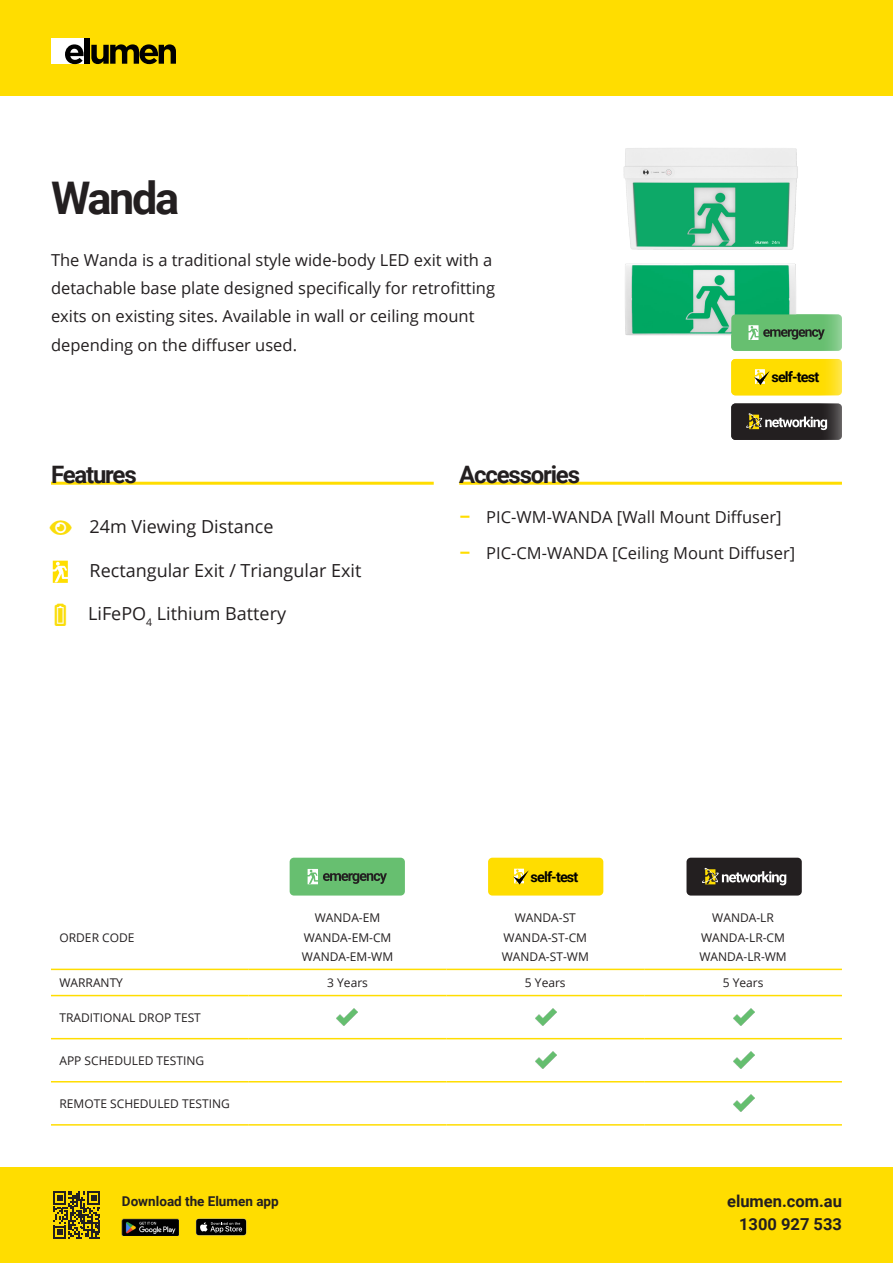
<style>
.page{position:relative;width:893px;height:1263px;background:#fff}
.page>*{position:absolute;margin:0;border:0;box-sizing:border-box;transform-origin:0 0}
.Product_Name{font:700 45px "Roboto";letter-spacing:-.05em;color:#231f20}
.Subtitle{font:700 24px "Roboto";letter-spacing:-.05em;color:#231f20}
.t1{font:19.5px "Font Awesome 5 Free Solid";color:#fadd0b}
.t2{font:18px "Open Sans";color:#231f20}
.body{font:16.5px "Open Sans";color:#231f20}
.t3{font:700 16.5px "Roboto";color:#231f20}
.t4{font:700 14.4px "Roboto";letter-spacing:-.06em;color:#000}
.t5{font:700 13.5px "Roboto";color:#231f20}
.Table{font:12px "Open Sans";color:#231f20}
.s1{font-family:"Roboto";font-weight:700;font-size:18px;color:#fd0}
</style>
<div class="page">
<div style="left:0;top:1167px;width:893px;height:96px;background:#fd0"></div>
<div style="left:0;top:0;width:893px;height:96px;background:#fd0"></div>
<div style="left:51px;top:38px;width:34px;height:26px;background:#fff"></div>
<svg style="left:65px;top:44px;width:19px;height:20px"></svg>
<div style="left:84px;top:38px;width:6px;height:26px;background:#000"></div>
<svg style="left:91px;top:44px;width:85px;height:20px"></svg>
<img style="left:122px;top:1218px;width:57px;height:17px">
<svg style="left:196px;top:1218px;width:50px;height:17px"></svg>
<svg style="left:53px;top:1191px;width:47px;height:48px"></svg>
<hr style="left:51px;top:482px;width:383px;height:3px;background:#fd0">
<img style="left:625px;top:300px;width:186px;height:96px">
<hr style="left:459px;top:482px;width:383px;height:3px;background:#fd0">
<div style="left:488px;top:858px;width:115px;height:37px;background:#fd0;border-radius:4px"></div>
<svg style="left:513px;top:869px;width:16px;height:15px"></svg>
<div style="left:290px;top:858px;width:115px;height:37px;background:#67bf70;border-radius:4px"></div>
<svg style="left:308px;top:869px;width:79px;height:15px"></svg>
<div style="left:686px;top:858px;width:116px;height:37px;background:#231f20;border-radius:4px"></div>
<svg style="left:702px;top:868px;width:84px;height:17px"></svg>
<hr style="left:51px;top:995px;width:198px;height:1px;background:#fd0">
<hr style="left:249px;top:995px;width:197px;height:1px;background:#fd0">
<hr style="left:446px;top:995px;width:198px;height:1px;background:#fd0">
<hr style="left:644px;top:995px;width:198px;height:1px;background:#fd0">
<hr style="left:51px;top:1038px;width:198px;height:1px;background:#fd0">
<hr style="left:249px;top:1038px;width:197px;height:1px;background:#fd0">
<hr style="left:446px;top:1038px;width:198px;height:1px;background:#fd0">
<hr style="left:644px;top:1038px;width:198px;height:1px;background:#fd0">
<hr style="left:51px;top:1081px;width:198px;height:1px;background:#fd0">
<hr style="left:249px;top:1081px;width:197px;height:1px;background:#fd0">
<hr style="left:446px;top:1081px;width:198px;height:1px;background:#fd0">
<hr style="left:644px;top:1081px;width:198px;height:1px;background:#fd0">
<hr style="left:51px;top:1124px;width:198px;height:1px;background:#fd0">
<hr style="left:249px;top:1124px;width:197px;height:1px;background:#fd0">
<hr style="left:446px;top:1124px;width:198px;height:1px;background:#fd0">
<hr style="left:644px;top:1124px;width:198px;height:1px;background:#fd0">
<hr style="left:51px;top:969px;width:198px;height:1px;background:#fd0">
<hr style="left:249px;top:969px;width:197px;height:1px;background:#fd0">
<hr style="left:446px;top:969px;width:198px;height:1px;background:#fd0">
<hr style="left:644px;top:969px;width:198px;height:1px;background:#fd0">
<img style="left:337px;top:1008px;width:21px;height:17px">
<img style="left:535px;top:1008px;width:21px;height:17px">
<img style="left:535px;top:1051px;width:21px;height:17px">
<img style="left:734px;top:1008px;width:20px;height:17px">
<img style="left:734px;top:1051px;width:20px;height:17px">
<img style="left:734px;top:1095px;width:20px;height:17px">
<svg style="left:53px;top:561px;width:15px;height:22px"></svg>
<img style="left:623px;top:148px;width:175px;height:152px">
<div style="left:731px;top:359px;width:111px;height:36px;background:#fd0;border-radius:4px"></div>
<svg style="left:754px;top:369px;width:16px;height:16px"></svg>
<div style="left:731px;top:314px;width:111px;height:37px;background:#67bf70;border-radius:4px"></div>
<svg style="left:748px;top:325px;width:77px;height:15px"></svg>
<svg style="left:731px;top:403px;width:111px;height:37px;background:#2d292a"></svg>
<svg style="left:746px;top:413px;width:81px;height:17px"></svg>
<p class="Product_Name" style="left:51px;top:167px;width:130px">Wanda</p>
<p class="body" style="left:51px;top:248px;width:443px">The Wanda is a traditional style wide-body LED exit with a</p>
<p class="body" style="left:51px;top:277px;width:446px">detachable base plate designed specifically for retrofitting</p>
<p class="body" style="left:51px;top:305px;width:425px">exits on existing sites. Available in wall or ceiling mount</p>
<p class="body" style="left:51px;top:333px;width:248px">depending on the diffuser used.</p>
<p class="t4" style="left:771px;top:367px;width:49px">self-test</p>
<p class="Subtitle" style="left:51px;top:458px;width:87px">Features</p>
<p class="Subtitle" style="left:459px;top:458px;width:122px">Accessories</p>
<p class="body" style="left:459px;top:506px;width:324px"><span class="s1">–</span> PIC-WM-WANDA [Wall Mount Diffuser]</p>
<p class="body" style="left:459px;top:542px;width:337px"><span class="s1">–</span> PIC-CM-WANDA [Ceiling Mount Diffuser]</p>
<p class="t1" style="left:50px;top:518px;width:23px">■</p>
<p class="t2" style="left:90px;top:514px;width:185px">24m Viewing Distance</p>
<p class="t2" style="left:90px;top:559px;width:273px">Rectangular Exit / Triangular Exit</p>
<p class="t2" style="left:88px;top:601px;width:200px">LiFePO<sub>4</sub> Lithium Battery</p>
<p class="Table" style="left:59px;top:929px;width:77px">ORDER CODE</p>
<p class="Table" style="left:315px;top:910px;width:67px">WANDA-EM</p>
<p class="Table" style="left:304px;top:929px;width:89px">WANDA-EM-CM</p>
<p class="Table" style="left:302px;top:948px;width:93px">WANDA-EM-WM</p>
<p class="t4" style="left:531px;top:866px;width:49px">self-test</p>
<p class="Table" style="left:515px;top:910px;width:63px">WANDA-ST</p>
<p class="Table" style="left:504px;top:929px;width:85px">WANDA-ST-CM</p>
<p class="Table" style="left:502px;top:948px;width:88px">WANDA-ST-WM</p>
<p class="Table" style="left:712px;top:910px;width:63px">WANDA-LR</p>
<p class="Table" style="left:701px;top:929px;width:85px">WANDA-LR-CM</p>
<p class="Table" style="left:699px;top:948px;width:89px">WANDA-LR-WM</p>
<p class="Table" style="left:59px;top:974px;width:65px">WARRANTY</p>
<p class="Table" style="left:327px;top:974px;width:42px">3 Years</p>
<p class="Table" style="left:525px;top:974px;width:42px">5 Years</p>
<p class="Table" style="left:723px;top:974px;width:42px">5 Years</p>
<p class="Table" style="left:59px;top:1009px;width:143px">TRADITIONAL DROP TEST</p>
<p class="Table" style="left:59px;top:1052px;width:146px">APP SCHEDULED TESTING</p>
<p class="Table" style="left:59px;top:1095px;width:172px">REMOTE SCHEDULED TESTING</p>
<p class="t5" style="left:122px;top:1192px;width:158px">Download the Elumen app</p>
<p class="t3" style="left:727px;top:1189px;width:116px">elumen.com.au</p>
<p class="t3" style="left:739px;top:1212px;width:104px">1300 927 533</p>
</div>
